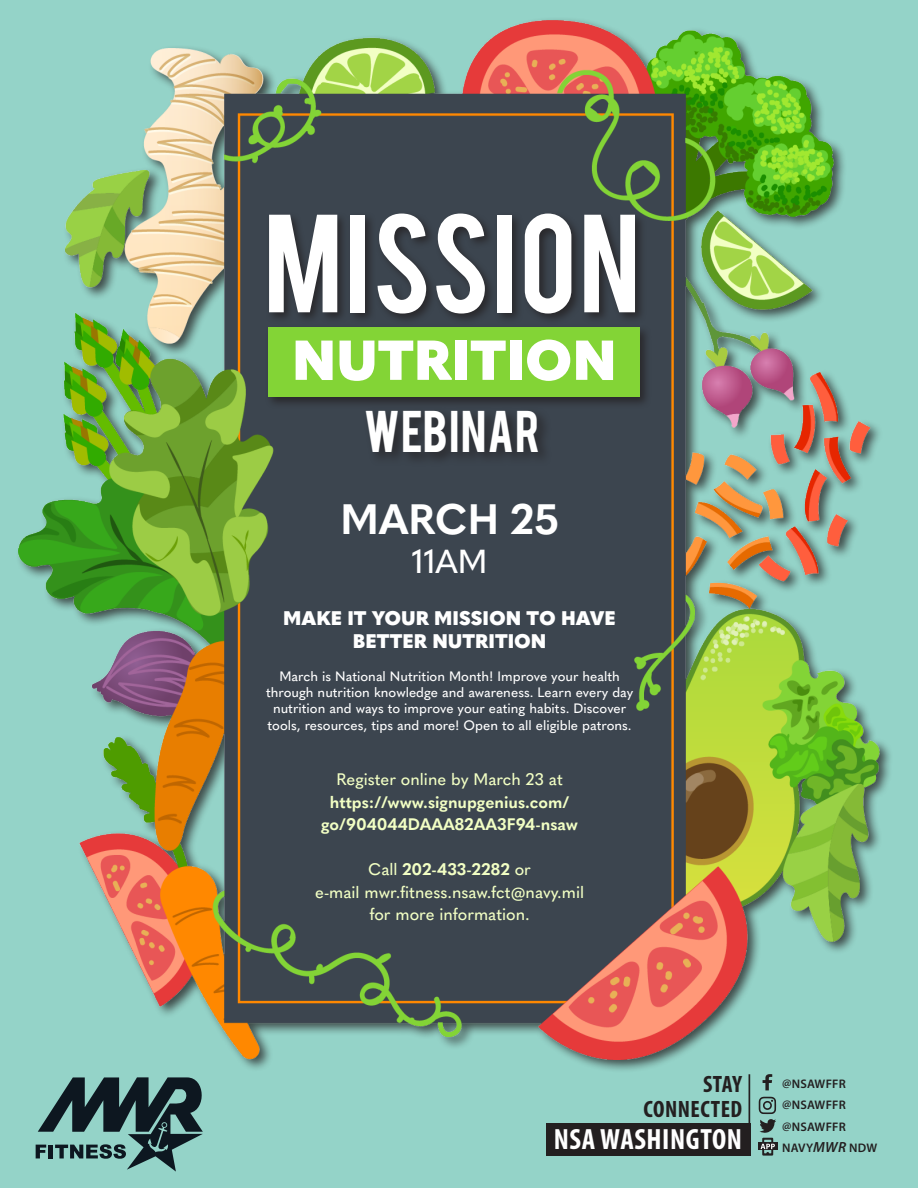
<style>
.page{position:relative;width:918px;height:1188px;background:#94d3c8}
.page>*{position:absolute;margin:0;border:0;box-sizing:border-box;transform-origin:0 0}
.t1{font:109.5px "Bebas";letter-spacing:.02em;color:#fff}
.t2{font:900 55.5px "Quasimoda";color:#fff}
.t3{font:46.2px "Bebas";letter-spacing:.02em;color:#fff}
.t4{font:700 42px "Quasimoda";color:#fff}
.t5{font:500 32.85px "Quasimoda";color:#fff}
.t6{font:700 condensed 29.4px "Myriad Pro";letter-spacing:.02em;color:#fff}
.t7{font:700 condensed 23.7px "Myriad Pro";letter-spacing:.02em;color:#231f20}
.t8{font:900 19.5px/22.5px "Quasimoda";color:#fff;text-align:center}
.t9{font:500 16.5px "Quasimoda";color:#f2ffc4}
.t10{font:700 16.5px/22.5px "Quasimoda";color:#f2ffc4;text-align:center}
.t11{font:500 13.5px/16.5px "Quasimoda";color:#fff;text-align:center}
.t12{font:600 12.45px "Myriad Pro";letter-spacing:.02em;color:#231f20}
.s1{font-weight:500}
.s2{font-style:italic;font-size:14.7px}
</style>
<div class="page">
<img style="left:19px;top:20px;width:861px;height:1039px">
<div style="left:265px;top:210px;width:382px;height:116px;background:#231f20;opacity:.75"></div>
<div style="left:266px;top:324px;width:386px;height:86px;background:#231f20;opacity:.75"></div>
<div style="left:269px;top:327px;width:371px;height:70px;background:#83d436"></div>
<div style="left:362px;top:406px;width:191px;height:61px;background:#231f20;opacity:.75"></div>
<svg style="left:36px;top:1077px;width:167px;height:95px"></svg>
<div style="left:758px;top:1142px;width:19px;height:8px;background:#231f20"></div>
<svg style="left:759px;top:1097px;width:17px;height:59px"></svg>
<svg style="left:763px;top:1074px;width:9px;height:16px"></svg>
<div style="left:546px;top:1123px;width:204px;height:33px;background:#231f20"></div>
<hr style="left:749px;top:1074px;width:1px;height:82px;background:#231f20">
<p class="t1" style="left:264px;top:184px;width:378px">MISSION</p>
<p class="t2" style="left:292px;top:316px;width:326px">NUTRITION</p>
<p class="t3" style="left:364px;top:398px;width:178px">WEBINAR</p>
<p class="t4" style="left:340px;top:486px;width:220px">MARCH 25</p>
<p class="t5" style="left:412px;top:536px;width:77px">11AM</p>
<p class="t8" style="left:283px;top:606px;width:334px">MAKE IT YOUR MISSION TO HAVE<br>BETTER NUTRITION</p>
<p class="t11" style="left:266px;top:667px;width:369px">March is National Nutrition Month! Improve your health through nutrition knowledge and awareness. Learn every day nutrition and ways to improve your eating habits. Discover tools, resources, tips and more! Open to all eligible patrons.</p>
<p class="t9" style="left:336px;top:767px;width:228px">Register online by March 23 at</p>
<p class="t10" style="left:321px;top:790px;width:258px">https://www.signupgenius.com/ go/904044DAAA82AA3F94-nsaw</p>
<p class="t10" style="left:368px;top:857px;width:164px"><span class="s1">Call</span> 202-433-2282 <span class="s1">or</span></p>
<p class="t9" style="left:315px;top:879px;width:270px">e-mail mwr.fitness.nsaw.fct@navy.mil</p>
<p class="t9" style="left:369px;top:902px;width:162px">for more information.</p>
<p class="t7" style="left:703px;top:1070px;width:41px">STAY</p>
<p class="t12" style="left:782px;top:1076px;width:65px">@NSAWFFR</p>
<p class="t7" style="left:644px;top:1095px;width:100px">CONNECTED</p>
<p class="t6" style="left:554px;top:1121px;width:190px">NSA WASHINGTON</p>
<p class="t12" style="left:782px;top:1097px;width:65px">@NSAWFFR</p>
<p class="t12" style="left:782px;top:1119px;width:65px">@NSAWFFR</p>
<p class="t12" style="left:782px;top:1140px;width:97px">NAVY<span class="s2">MWR</span> NDW</p>
</div>
